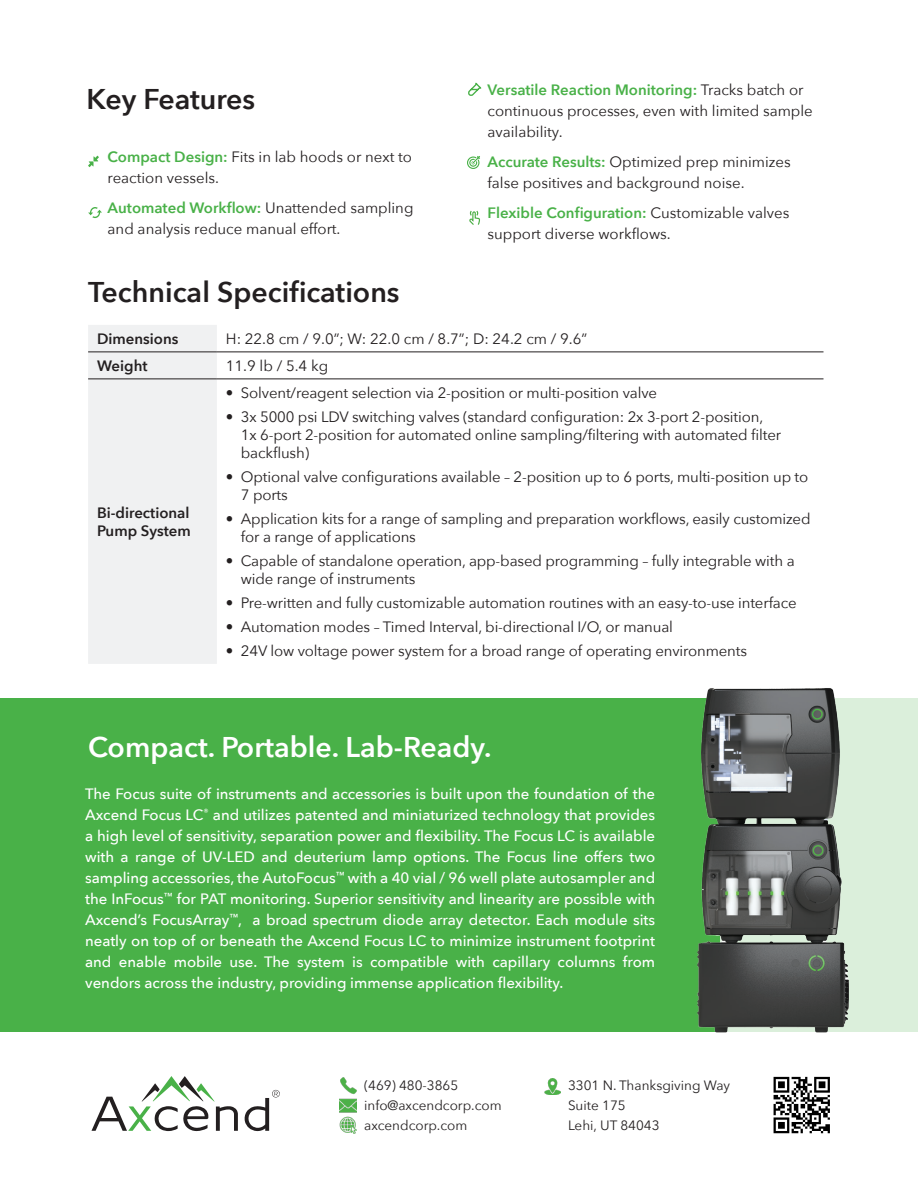
<style>
.page{position:relative;width:918px;height:1188px;background:#fff}
.page>*{position:absolute;margin:0;border:0;box-sizing:border-box;transform-origin:0 0}
.t1{font:600 28.5px "Avenir Next";color:#231f20}
.t2{font:600 28.5px "Avenir Next";color:#fff}
.t3{font:15px/21px "Avenir Next";letter-spacing:-.01em;color:#231f20}
.t4{font:500 15px/21px "Avenir Next";color:#fff;text-align:justify}
.t5{font:600 15px/18px "Avenir Next";color:#231f20}
.t6{font:13.5px/20px "Avenir Next";color:#231f20}
.s1{font-weight:600;color:#49b148}
</style>
<div class="page">
<div style="left:0;top:699px;width:720px;height:333px;background:#49b148"></div>
<svg style="left:244px;top:1089px;width:36px;height:42px"></svg>
<svg style="left:92px;top:1076px;width:146px;height:55px"></svg>
<img style="left:340px;top:1077px;width:17px;height:17px">
<img style="left:340px;top:1098px;width:17px;height:15px">
<img style="left:340px;top:1117px;width:17px;height:17px">
<img style="left:545px;top:1078px;width:16px;height:16px">
<div style="left:88px;top:325px;width:129px;height:339px;background:#f0f1f2"></div>
<hr style="left:88px;top:352px;width:129px;height:1px;background:#231f20">
<hr style="left:217px;top:352px;width:607px;height:1px;background:#231f20">
<hr style="left:88px;top:379px;width:129px;height:1px;background:#231f20">
<hr style="left:217px;top:379px;width:607px;height:1px;background:#231f20">
<svg style="left:467px;top:156px;width:13px;height:13px"></svg>
<svg style="left:468px;top:82px;width:14px;height:14px"></svg>
<svg style="left:469px;top:210px;width:11px;height:15px"></svg>
<svg style="left:88px;top:156px;width:11px;height:11px"></svg>
<svg style="left:88px;top:207px;width:14px;height:11px"></svg>
<img style="left:627px;top:688px;width:289px;height:344px">
<svg style="left:773px;top:1076px;width:57px;height:58px"></svg>
<svg style="left:774px;top:1077px;width:56px;height:56px"></svg>
<p class="t1" style="left:87px;top:75px;width:170px">Key Features</p>
<p class="t3" style="left:108px;top:146px;width:306px"><span class="s1">Compact Design:</span> Fits in lab hoods or next to reaction vessels.</p>
<p class="t3" style="left:108px;top:197px;width:307px"><span class="s1">Automated Workflow:</span> Unattended sampling and analysis reduce manual effort.</p>
<p class="t1" style="left:88px;top:267px;width:313px">Technical Specifications</p>
<p class="t3" style="left:488px;top:78px;width:327px"><span class="s1">Versatile Reaction Monitoring:</span> Tracks batch or continuous processes, even with limited sample availability.</p>
<p class="t3" style="left:488px;top:150px;width:305px"><span class="s1">Accurate Results:</span> Optimized prep minimizes false positives and background noise.</p>
<p class="t3" style="left:488px;top:201px;width:303px"><span class="s1">Flexible Configuration:</span> Customizable valves support diverse workflows.</p>
<p class="t5" style="left:97px;top:330px;width:83px">Dimensions</p>
<p class="t3" style="left:226px;top:328px;width:363px">H: 22.8 cm / 9.0”; W: 22.0 cm / 8.7”; D: 24.2 cm / 9.6”</p>
<p class="t5" style="left:97px;top:357px;width:52px">Weight</p>
<p class="t3" style="left:226px;top:355px;width:104px">11.9 lb / 5.4 kg</p>
<p class="t5" style="left:97px;top:504px;width:95px">Bi-directional<br>Pump System</p>
<p class="t3" style="left:226px;top:382px;width:433px">• Solvent/reagent selection via 2-position or multi-position valve</p>
<p class="t3" style="left:241px;top:408px;width:542px;line-height:18px;text-indent:-15px">• 3x 5000 psi LDV switching valves (standard configuration: 2x 3-port 2-position,<br>1x 6-port 2-position for automated online sampling/filtering with automated filter backflush)</p>
<p class="t3" style="left:241px;top:468px;width:569px;line-height:18px;text-indent:-15px">• Optional valve configurations available – 2-position up to 6 ports, multi-position up to<br>7 ports</p>
<p class="t3" style="left:241px;top:510px;width:571px;line-height:18px;text-indent:-15px">• Application kits for a range of sampling and preparation workflows, easily customized for a range of applications</p>
<p class="t3" style="left:241px;top:552px;width:555px;line-height:18px;text-indent:-15px">• Capable of standalone operation, app-based programming – fully integrable with a wide range of instruments</p>
<p class="t3" style="left:226px;top:592px;width:572px">• Pre-written and fully customizable automation routines with an easy-to-use interface</p>
<p class="t3" style="left:226px;top:616px;width:449px">• Automation modes – Timed Interval, bi-directional I/O, or manual</p>
<p class="t3" style="left:226px;top:640px;width:523px">• 24V low voltage power system for a broad range of operating environments</p>
<p class="t2" style="left:88px;top:722px;width:405px">Compact. Portable. Lab-Ready.</p>
<p class="t4" style="left:85px;top:783px;width:572px">The Focus suite of instruments and accessories is built upon the foundation of the Axcend Focus LC<sup>®</sup> and utilizes patented and miniaturized technology that provides a high level of sensitivity, separation power and flexibility. The Focus LC is available with a range of UV-LED and deuterium lamp options. The Focus line offers two sampling accessories, the AutoFocus<sup>™</sup> with a 40 vial / 96 well plate autosampler and the InFocus<sup>™</sup> for PAT monitoring. Superior sensitivity and linearity are possible with Axcend’s FocusArray<sup>™</sup>, a broad spectrum diode array detector. Each module sits neatly on top of or beneath the Axcend Focus LC to minimize instrument footprint and enable mobile use. The system is compatible with capillary columns from vendors across the industry, providing immense application flexibility.</p>
<p class="t6" style="left:364px;top:1074px;width:96px">(469) 480-3865</p>
<p class="t6" style="left:364px;top:1094px;width:139px">info@axcendcorp.com</p>
<p class="t6" style="left:364px;top:1114px;width:105px">axcendcorp.com</p>
<p class="t6" style="left:568px;top:1075px;width:164px">3301 N. Thanksgiving Way<br>Suite 175</p>
<p class="t6" style="left:568px;top:1115px;width:93px">Lehi, UT 84043</p>
</div>
